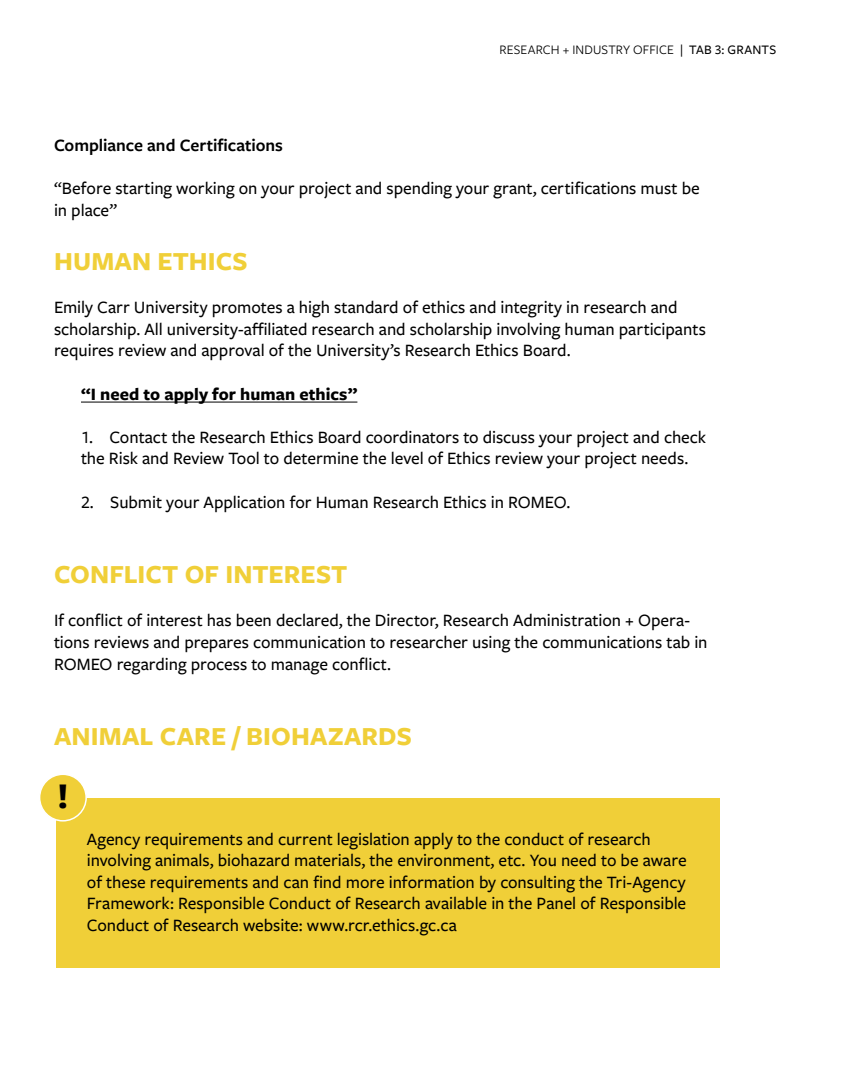
<style>
.page{position:relative;width:864px;height:1080px;background:#fff}
.page>*{position:absolute;margin:0;border:0;box-sizing:border-box;transform-origin:0 0}
.t1{font:700 36px "Freight Sans Pro";color:#000}
.t2{font:700 27px "Freight Sans Pro";letter-spacing:.005em;color:#f0cf38}
.t3{font:500 18px/21.6px "Freight Sans Pro";letter-spacing:-.005em;color:#000}
.t4{font:700 18px "Freight Sans Pro";color:#000}
.t5{font:600 18px "Freight Sans Pro";color:#000}
.t6{font:13.5px "Freight Sans Pro";letter-spacing:.01em;color:#000}
.s1{font-weight:500}
</style>
<div class="page">
<hr style="left:81px;top:402px;width:276px;height:1px;background:#000">
<div style="left:56px;top:798px;width:664px;height:170px;background:#f0cf38"></div>
<div style="left:40px;top:774px;width:46px;height:47px;background:#f0cf38;border-radius:50%"></div>
<div style="left:39px;top:774px;width:48px;height:48px;border:2px solid #fff;border-radius:50%"></div>
<p class="t6" style="left:500px;top:40px;width:278px">RESEARCH + INDUSTRY OFFICE <span class="s1">| TAB 3: GRANTS</span></p>
<p class="t5" style="left:54px;top:133px;width:230px">Compliance and Certifications</p>
<p class="t3" style="left:54px;top:177px;width:647px">“Before starting working on your project and spending your grant, certifications must be in place”</p>
<h2 class="t2" style="left:54px;top:243px;width:195px">HUMAN ETHICS</h2>
<p class="t3" style="left:54px;top:296px;width:653px">Emily Carr University promotes a high standard of ethics and integrity in research and scholarship. All university-affiliated research and scholarship involving human participants requires review and approval of the University’s Research Ethics Board.</p>
<p class="t4" style="left:81px;top:381px;width:278px">“I need to apply for human ethics”</p>
<p class="t3" style="left:81px;top:426px;width:627px">1. Contact the Research Ethics Board coordinators to discuss your project and check the Risk and Review Tool to determine the level of Ethics review your project needs.</p>
<p class="t3" style="left:81px;top:490px;width:491px">2. Submit your Application for Human Research Ethics in ROMEO.</p>
<h2 class="t2" style="left:54px;top:556px;width:295px">CONFLICT OF INTEREST</h2>
<p class="t3" style="left:54px;top:609px;width:655px">If conflict of interest has been declared, the Director, Research Administration + Opera&shy;tions reviews and prepares communication to researcher using the communications tab in<br>ROMEO regarding process to manage conflict.</p>
<h2 class="t2" style="left:54px;top:718px;width:359px">ANIMAL CARE / BIOHAZARDS</h2>
<h1 class="t1" style="left:57px;top:772px;width:12px">!</h1>
<p class="t3" style="left:87px;top:827px;width:601px">Agency requirements and current legislation apply to the conduct of research involving animals, biohazard materials, the environment, etc. You need to be aware of these requirements and can find more information by consulting the Tri-Agency Framework: Responsible Conduct of Research available in the Panel of Responsible Conduct of Research website: www.rcr.ethics.gc.ca</p>
</div>
